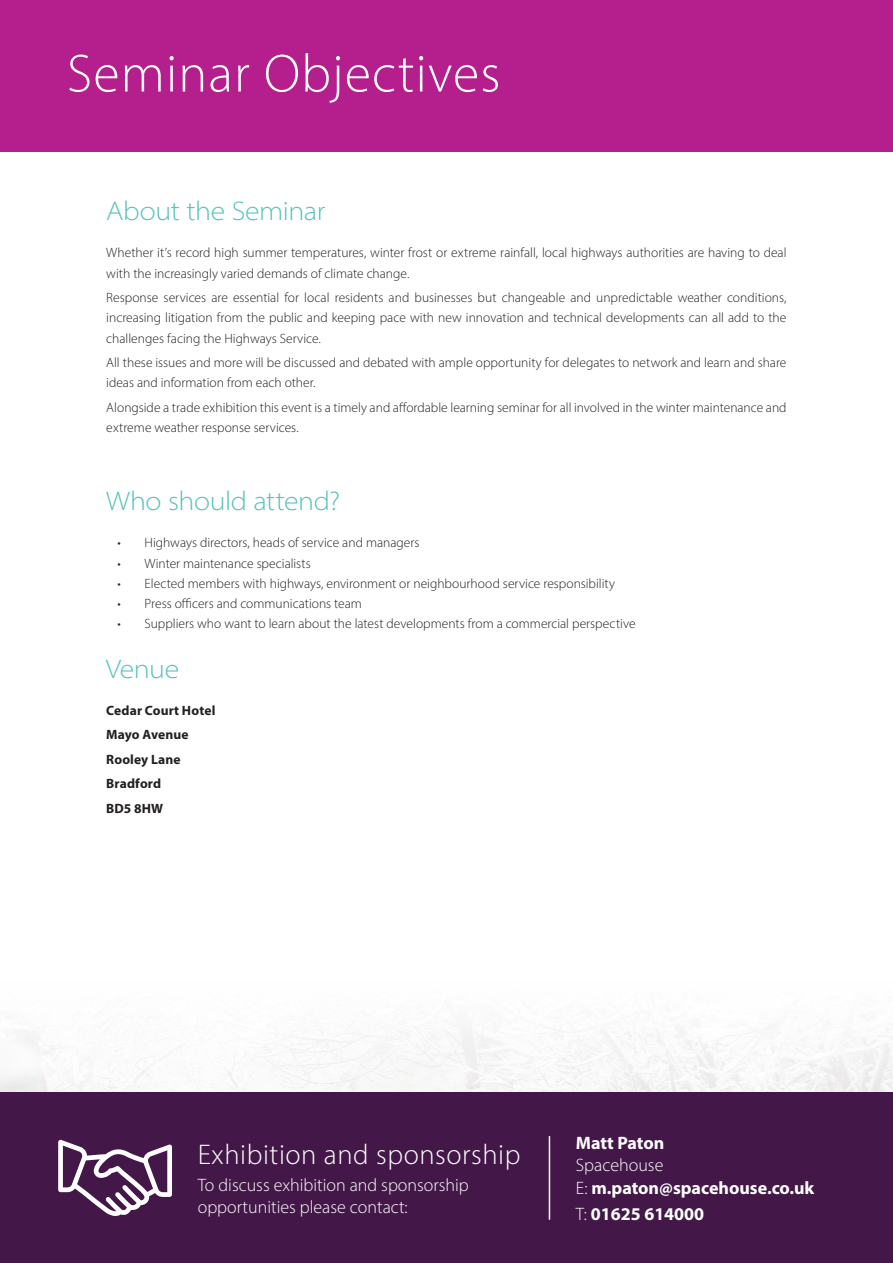
<style>
.page{position:relative;width:893px;height:1263px;background:#fff}
.page>*{position:absolute;margin:0;border:0;box-sizing:border-box;transform-origin:0 0}
.t1{font:300 54px "Myriad Pro";letter-spacing:.02em;color:#fff}
.t2{font:300 28.5px "Myriad Pro";letter-spacing:.02em;color:#fff}
.Green_Header{font:300 semi-expanded 27px "Myriad Pro";letter-spacing:-.015em;color:#55c2bb}
.t3{font:300 18px "Myriad Pro";color:#fff}
.t4{font:700 18px "Myriad Pro";color:#fff}
.Body{font:300 13.5px/20.2px "Myriad Pro";color:#231f20}
.Body-2{font:700 13.5px "Myriad Pro";letter-spacing:.01em;color:#231f20}
.s1{font-weight:300}
</style>
<div class="page">
<img style="left:0;top:1026px;width:893px;height:67px">
<div style="left:0;top:0;width:893px;height:152px;background:#b41e8d"></div>
<div style="left:0;top:1093px;width:893px;height:170px;background:#431849"></div>
<svg style="left:58px;top:1140px;width:114px;height:76px"></svg>
<hr style="left:549px;top:1136px;width:1px;height:84px;background:#fff">
<p class="t1" style="left:67px;top:41px;width:435px">Seminar Objectives</p>
<p class="Green_Header" style="left:106px;top:195px;width:221px">About the Seminar</p>
<p class="Body" style="left:106px;top:243px;width:682px">Whether it’s record high summer temperatures, winter frost or extreme rainfall, local highways authorities are having to deal with the increasingly varied demands of climate change.</p>
<p class="Body" style="left:106px;top:287px;width:682px;text-align:justify">Response services are essential for local residents and businesses but changeable and unpredictable weather conditions, increasing litigation from the public and keeping pace with new innovation and technical developments can all add to the challenges facing the Highways Service.</p>
<p class="Body" style="left:106px;top:352px;width:682px">All these issues and more will be discussed and debated with ample opportunity for delegates to network and learn and share ideas and information from each other.</p>
<p class="Body" style="left:106px;top:397px;width:682px">Alongside a trade exhibition this event is a timely and affordable learning seminar for all involved in the winter maintenance and extreme weather response services.</p>
<p class="Green_Header" style="left:106px;top:485px;width:235px">Who should attend?</p>
<p class="Body" style="left:118px;top:533px;width:304px">• Highways directors, heads of service and managers</p>
<p class="Body" style="left:118px;top:553px;width:195px">• Winter maintenance specialists</p>
<p class="Body" style="left:118px;top:573px;width:499px">• Elected members with highways, environment or neighbourhood service responsibility</p>
<p class="Body" style="left:118px;top:593px;width:246px">• Press officers and communications team</p>
<p class="Body" style="left:118px;top:614px;width:520px">• Suppliers who want to learn about the latest developments from a commercial perspective</p>
<p class="Green_Header" style="left:106px;top:652px;width:74px">Venue</p>
<p class="Body-2" style="left:106px;top:702px;width:111px">Cedar Court Hotel</p>
<p class="Body-2" style="left:106px;top:726px;width:84px">Mayo Avenue</p>
<p class="Body-2" style="left:106px;top:751px;width:76px">Rooley Lane</p>
<p class="Body-2" style="left:106px;top:775px;width:56px">Bradford</p>
<p class="Body-2" style="left:106px;top:800px;width:58px">BD5 8HW</p>
<p class="t2" style="left:198px;top:1137px;width:324px">Exhibition and sponsorship</p>
<p class="t3" style="left:198px;top:1174px;width:273px">To discuss exhibition and sponsorship</p>
<p class="t3" style="left:198px;top:1196px;width:211px">opportunities please contact:</p>
<p class="t4" style="left:576px;top:1131px;width:90px">Matt Paton</p>
<p class="t3" style="left:576px;top:1154px;width:89px">Spacehouse</p>
<p class="t4" style="left:576px;top:1176px;width:240px"><span class="s1">E:</span> m.paton@spacehouse.co.uk</p>
<p class="t4" style="left:576px;top:1202px;width:130px"><span class="s1">T:</span> 01625 614000</p>
</div>
